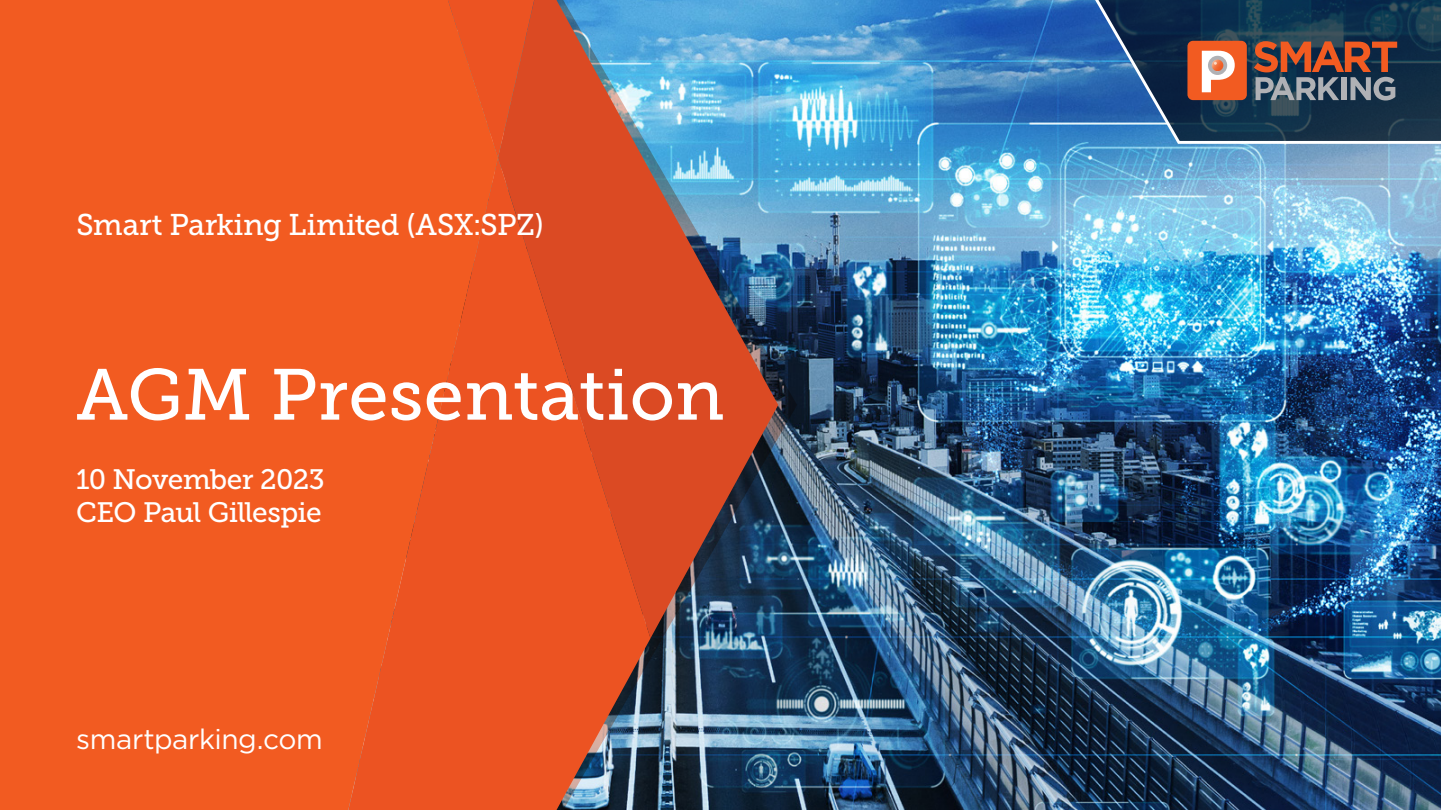
<style>
.page{position:relative;width:1441px;height:810px;background:#fff}
.page>*{position:absolute;margin:0;border:0;box-sizing:border-box;transform-origin:0 0}
.t1{font:72px "Museo Slab 500";letter-spacing:.005em;color:#fff}
.Body{font:29.85px "Museo Slab 500";letter-spacing:-.015em;color:#fff}
.Body-2{font:28.05px/33.6px "Museo Slab 500";letter-spacing:-.025em;color:#fff}
.Body-3{font:28.05px "Gotham";letter-spacing:-.015em;color:#fff}
</style>
<div class="page">
<img style="left:662px;top:0;width:778px;height:810px">
<img style="left:778px;top:0;width:19px;height:638px">
<img style="left:542px;top:0;width:236px;height:638px">
<svg style="left:498px;top:158px;width:152px;height:652px;background:#d7512a"></svg>
<svg style="left:498px;top:0;width:44px;height:437px;background:#e54f22"></svg>
<div style="left:80px;top:0;width:418px;height:810px;background:#f25b21"></div>
<div style="left:0;top:0;width:80px;height:810px;background:#f25b21"></div>
<svg style="left:1016px;top:0;width:424px;height:145px;background:#234c76"></svg>
<svg style="left:1253px;top:41px;width:143px;height:60px;background:#6e5654"></svg>
<div style="left:1187px;top:41px;width:59px;height:59px;background:#f25b21;border-radius:6px"></div>
<svg style="left:1201px;top:51px;width:33px;height:41px"></svg>
<p class="Body" style="left:76px;top:208px;width:469px">Smart Parking Limited (ASX:SPZ)</p>
<p class="t1" style="left:76px;top:355px;width:649px">AGM Presentation</p>
<p class="Body-2" style="left:76px;top:462px;width:250px">10 November 2023<br>CEO Paul Gillespie</p>
<p class="Body-3" style="left:76px;top:721px;width:248px">smartparking.com</p>
</div>
